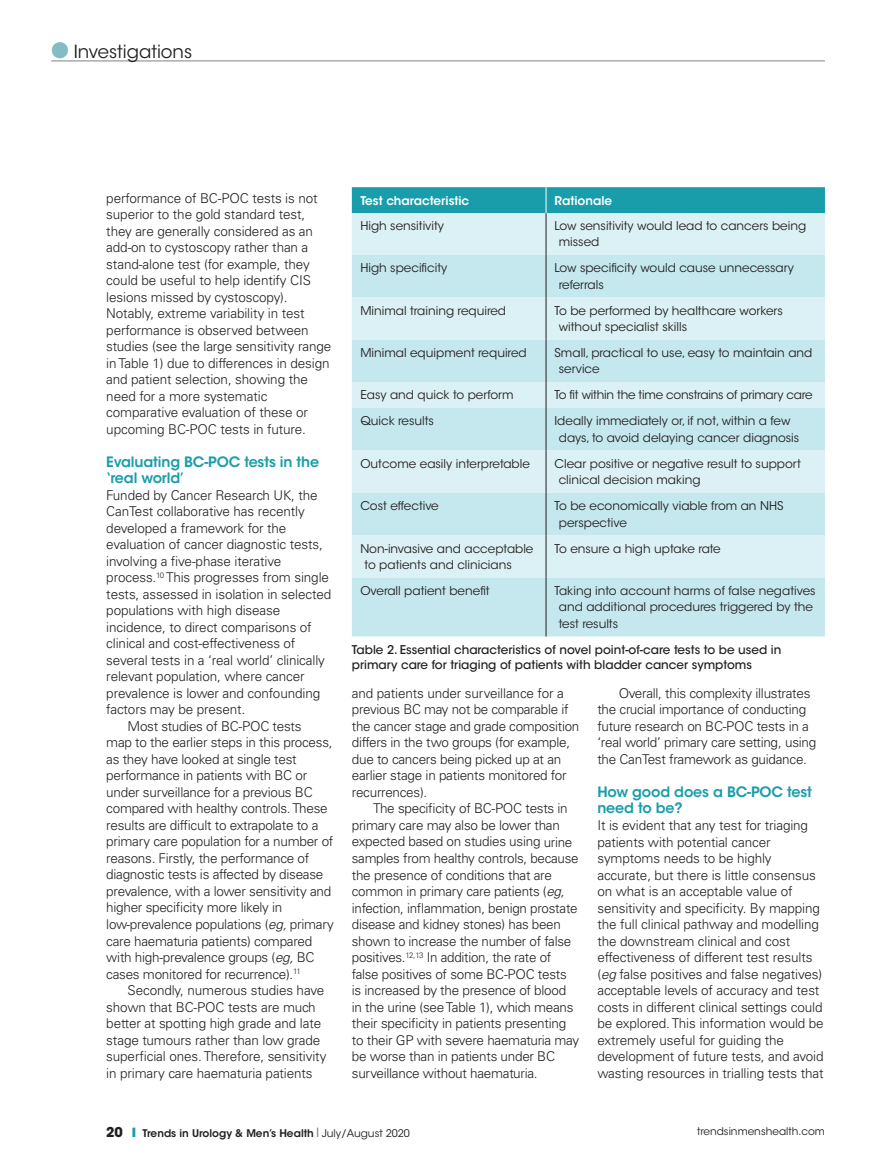
<style>
.page{position:relative;width:893px;height:1170px;background:#fff}
.page>*{position:absolute;margin:0;border:0;box-sizing:border-box;transform-origin:0 0}
.t1{font:18px "ITC Avant Garde Std";color:#231f20}
.t2{font:600 14.25px/16.5px "ITC Avant Garde Std";letter-spacing:-.01em;color:#199daa}
.t3{font:300 13.5px/16.5px "Univers LT Std";letter-spacing:-.01em;color:#231f20}
.t4{font:12px/16.5px "ITC Avant Garde Std";color:#231f20}
.t5{font:500 12px/15px "ITC Avant Garde Std";color:#231f20}
.t6{font:12px "ITC Avant Garde Std";letter-spacing:-.02em;color:#231f20}
.t7{font:600 12px "ITC Avant Garde Std";color:#fff}
.t8{font:600 10.5px "ITC Avant Garde Std";color:#231f20}
.t9{font:10.5px "ITC Avant Garde Std";color:#231f20}
.s1{color:#83bcc5}
.s2{font-style:italic}
.s3{font-weight:700;font-size:13.5px}
.s4{color:#199daa}
.s5{color:#6c6d70}
.s6{font-weight:400}
</style>
<div class="page">
<hr style="left:51px;top:61px;width:774px;height:1px;background:#808285">
<div style="left:352px;top:213px;width:473px;height:42px;background:#dcf1f5"></div>
<svg style="left:352px;top:255px;width:473px;height:381px;fill:#c5e8ef"></svg>
<hr style="left:546px;top:213px;width:1px;height:42px;background:#231f20">
<hr style="left:546px;top:255px;width:1px;height:42px;background:#231f20">
<hr style="left:546px;top:297px;width:1px;height:42px;background:#231f20">
<hr style="left:546px;top:339px;width:1px;height:43px;background:#231f20">
<svg style="left:546px;top:382px;width:1px;height:26px"></svg>
<hr style="left:546px;top:408px;width:1px;height:42px;background:#231f20">
<hr style="left:546px;top:450px;width:1px;height:42px;background:#231f20">
<hr style="left:546px;top:492px;width:1px;height:43px;background:#231f20">
<hr style="left:546px;top:535px;width:1px;height:42px;background:#231f20">
<hr style="left:546px;top:577px;width:1px;height:59px;background:#231f20">
<div style="left:352px;top:187px;width:473px;height:26px;background:#199daa"></div>
<h1 class="t1" style="left:51px;top:41px;width:143px"><span class="s1">●</span> Investigations</h1>
<p class="t3" style="left:106px;top:189px;width:226px">performance of BC-POC tests is not superior to the gold standard test, they are generally considered as an add-on to cystoscopy rather than a stand-alone test (for example, they could be useful to help identify CIS lesions missed by cystoscopy).<br>Notably, extreme variability in test performance is observed between studies (see the large sensitivity range in Table 1) due to differences in design and patient selection, showing the need for a more systematic comparative evaluation of these or upcoming BC-POC tests in future.</p>
<p class="t2" style="left:106px;top:453px;width:214px">Evaluating BC-POC tests in the ‘real world’</p>
<p class="t3" style="left:106px;top:486px;width:213px">Funded by Cancer Research UK, the</p>
<p class="t3" style="left:106px;top:503px;width:200px">CanTest collaborative has recently</p>
<p class="t3" style="left:106px;top:519px;width:182px">developed a framework for the</p>
<p class="t3" style="left:106px;top:536px;width:218px">evaluation of cancer diagnostic tests,</p>
<p class="t3" style="left:106px;top:552px;width:176px">involving a five-phase iterative</p>
<p class="t3" style="left:106px;top:569px;width:224px">process.<sup>10</sup> This progresses from single</p>
<p class="t3" style="left:106px;top:585px;width:227px">tests, assessed in isolation in selected</p>
<p class="t3" style="left:106px;top:602px;width:176px">populations with high disease</p>
<p class="t3" style="left:106px;top:618px;width:207px">incidence, to direct comparisons of</p>
<p class="t3" style="left:106px;top:635px;width:191px">clinical and cost-effectiveness of</p>
<p class="t3" style="left:106px;top:651px;width:220px">several tests in a ‘real world’ clinically</p>
<p class="t3" style="left:106px;top:668px;width:200px">relevant population, where cancer</p>
<p class="t3" style="left:106px;top:684px;width:215px">prevalence is lower and confounding</p>
<p class="t3" style="left:106px;top:701px;width:141px">factors may be present.</p>
<p class="t3" style="left:128px;top:717px;width:175px">Most studies of BC-POC tests</p>
<p class="t3" style="left:106px;top:734px;width:228px">map to the earlier steps in this process,</p>
<p class="t3" style="left:106px;top:750px;width:192px">as they have looked at single test</p>
<p class="t3" style="left:106px;top:767px;width:202px">performance in patients with BC or</p>
<p class="t3" style="left:106px;top:783px;width:208px">under surveillance for a previous BC</p>
<p class="t3" style="left:106px;top:800px;width:223px">compared with healthy controls. These</p>
<p class="t3" style="left:106px;top:816px;width:214px">results are difficult to extrapolate to a</p>
<p class="t3" style="left:106px;top:833px;width:229px">primary care population for a number of</p>
<p class="t3" style="left:106px;top:849px;width:205px">reasons. Firstly, the performance of</p>
<p class="t3" style="left:106px;top:866px;width:219px">diagnostic tests is affected by disease</p>
<p class="t3" style="left:106px;top:882px;width:226px">prevalence, with a lower sensitivity and</p>
<p class="t3" style="left:106px;top:899px;width:178px">higher specificity more likely in</p>
<p class="t3" style="left:106px;top:915px;width:229px">low-prevalence populations (<span class="s2">eg,</span> primary</p>
<p class="t3" style="left:106px;top:932px;width:208px">care haematuria patients) compared</p>
<p class="t3" style="left:106px;top:948px;width:210px">with high-prevalence groups (<span class="s2">eg,</span> BC</p>
<p class="t3" style="left:106px;top:965px;width:196px">cases monitored for recurrence).<sup>11</sup></p>
<p class="t3" style="left:128px;top:981px;width:198px">Secondly, numerous studies have</p>
<p class="t3" style="left:106px;top:998px;width:211px">shown that BC-POC tests are much</p>
<p class="t3" style="left:106px;top:1014px;width:216px">better at spotting high grade and late</p>
<p class="t3" style="left:106px;top:1031px;width:216px">stage tumours rather than low grade</p>
<p class="t3" style="left:106px;top:1047px;width:222px">superficial ones. Therefore, sensitivity</p>
<p class="t3" style="left:106px;top:1064px;width:208px">in primary care haematuria patients</p>
<p class="t7" style="left:360px;top:192px;width:110px">Test characteristic</p>
<p class="t7" style="left:555px;top:192px;width:59px">Rationale</p>
<p class="t4" style="left:360px;top:217px;width:85px">High sensitivity</p>
<p class="t4" style="left:559px;top:217px;width:249px;text-indent:-4px">Low sensitivity would lead to cancers being missed</p>
<p class="t4" style="left:360px;top:260px;width:88px">High specificity</p>
<p class="t4" style="left:559px;top:260px;width:237px;text-indent:-4px">Low specificity would cause unnecessary referrals</p>
<p class="t4" style="left:360px;top:302px;width:147px">Minimal training required</p>
<p class="t4" style="left:559px;top:302px;width:226px;text-indent:-4px">To be performed by healthcare workers without specialist skills</p>
<p class="t4" style="left:360px;top:344px;width:168px">Minimal equipment required</p>
<p class="t4" style="left:559px;top:344px;width:255px;text-indent:-4px">Small, practical to use, easy to maintain and service</p>
<p class="t4" style="left:360px;top:387px;width:155px">Easy and quick to perform</p>
<p class="t6" style="left:555px;top:388px;width:259px">To fit within the time constrains of primary care</p>
<p class="t4" style="left:360px;top:413px;width:75px">Quick results</p>
<p class="t4" style="left:559px;top:413px;width:242px;text-indent:-4px">Ideally immediately or, if not, within a few days, to avoid delaying cancer diagnosis</p>
<p class="t4" style="left:360px;top:455px;width:171px">Outcome easily interpretable</p>
<p class="t4" style="left:559px;top:455px;width:244px;text-indent:-4px">Clear positive or negative result to support clinical decision making</p>
<p class="t4" style="left:360px;top:497px;width:80px">Cost effective</p>
<p class="t4" style="left:559px;top:497px;width:226px;text-indent:-4px">To be economically viable from an NHS perspective</p>
<p class="t4" style="left:365px;top:540px;width:170px;text-indent:-4px">Non-invasive and acceptable to patients and clinicians</p>
<p class="t4" style="left:555px;top:540px;width:168px">To ensure a high uptake rate</p>
<p class="t4" style="left:360px;top:582px;width:131px">Overall patient benefit</p>
<p class="t4" style="left:559px;top:582px;width:258px;text-indent:-4px">Taking into account harms of false negatives and additional procedures triggered by the test results</p>
<p class="t5" style="left:352px;top:642px;width:431px">Table 2. Essential characteristics of novel point-of-care tests to be used in primary care for triaging of patients with bladder cancer symptoms</p>
<p class="t3" style="left:352px;top:684px;width:229px">and patients under surveillance for a previous BC may not be comparable if the cancer stage and grade composition differs in the two groups (for example, due to cancers being picked up at an earlier stage in patients monitored for recurrences).</p>
<p class="t3" style="left:352px;top:800px;width:229px;text-indent:21px">The specificity of BC-POC tests in primary care may also be lower than expected based on studies using urine samples from healthy controls, because the presence of conditions that are common in primary care patients (<span class="s2">eg, </span>infection, inflammation, benign prostate disease and kidney stones) has been shown to increase the number of false positives.<sup>12,13</sup> In addition, the rate of false positives of some BC-POC tests is increased by the presence of blood in the urine (see Table 1), which means their specificity in patients presenting to their GP with severe haematuria may be worse than in patients under BC surveillance without haematuria.</p>
<p class="t3" style="left:597px;top:684px;width:220px;text-indent:21px">Overall, this complexity illustrates the crucial importance of conducting future research on BC-POC tests in a ‘real world’ primary care setting, using the CanTest framework as guidance.</p>
<p class="t2" style="left:597px;top:783px;width:216px">How good does a BC-POC test need to be?</p>
<p class="t3" style="left:597px;top:816px;width:228px">It is evident that any test for triaging patients with potential cancer symptoms needs to be highly accurate, but there is little consensus on what is an acceptable value of sensitivity and specificity. By mapping the full clinical pathway and modelling the downstream clinical and cost effectiveness of different test results (<span class="s2">eg</span> false positives and false negatives) acceptable levels of accuracy and test costs in different clinical settings could be explored. This information would be extremely useful for guiding the development of future tests, and avoid wasting resources in trialling tests that</p>
<p class="t8" style="left:106px;top:1126px;width:305px"><span class="s3">20</span> <span class="s4">❙</span> Trends in Urology &amp; Men’s Health <span class="s5">❘</span> <span class="s6">July/August 2020</span></p>
<p class="t9" style="left:697px;top:1124px;width:129px">trendsinmenshealth.com</p>
</div>
